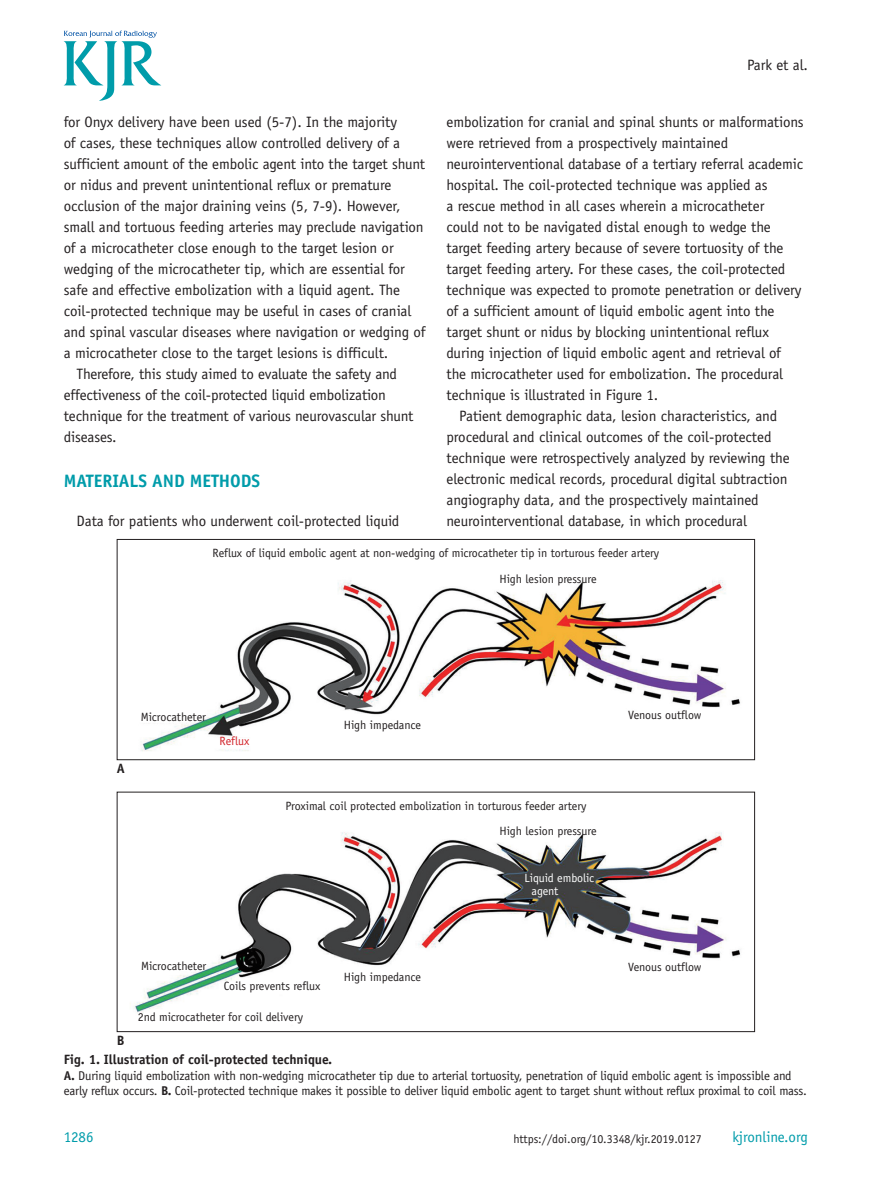
<style>
.page{position:relative;width:893px;height:1191px;background:#fff}
.page>*{position:absolute;margin:0;border:0;box-sizing:border-box;transform-origin:0 0}
.t1{font:700 18px "Officina Sans Std";letter-spacing:-.005em;color:#009caa}
.t2{font:15px "Officina Sans Std";letter-spacing:-.005em;color:#231f20}
.t3{font:15px "Officina Sans Std";letter-spacing:-.005em;color:#009caa}
.t4{font:700 13.5px/19.2px "Officina Sans Std";letter-spacing:-.005em;color:#231f20}
.t5{font:12.75px/15.3px "Officina Sans Std";letter-spacing:-.015em;color:#231f20}
.t6{font:12px "Officina Sans Std";letter-spacing:-.005em;color:#231f20}
.t7{font:12px/13.5px "Officina Sans Std";letter-spacing:-.005em;color:#fff}
.t8{font:12px "Officina Sans Std";letter-spacing:-.005em;color:#d1232a}
.s1{font-weight:700}
</style>
<div class="page">
<svg style="left:64px;top:31px;width:97px;height:70px"></svg>
<img style="left:130px;top:832px;width:611px;height:181px">
<img style="left:141px;top:580px;width:599px;height:171px">
<div style="left:117px;top:539px;width:638px;height:221px;border:1px solid #231f20"></div>
<p class="t2" style="left:64px;top:113px;width:335px">for Onyx delivery have been used (5-7). In the majority</p>
<p class="t2" style="left:64px;top:134px;width:338px">of cases, these techniques allow controlled delivery of a</p>
<p class="t2" style="left:64px;top:155px;width:363px">sufficient amount of the embolic agent into the target shunt</p>
<p class="t2" style="left:64px;top:176px;width:329px">or nidus and prevent unintentional reflux or premature</p>
<p class="t2" style="left:64px;top:197px;width:338px">occlusion of the major draining veins (5, 7-9). However,</p>
<p class="t2" style="left:64px;top:218px;width:361px">small and tortuous feeding arteries may preclude navigation</p>
<p class="t2" style="left:64px;top:239px;width:331px">of a microcatheter close enough to the target lesion or</p>
<p class="t2" style="left:64px;top:260px;width:343px">wedging of the microcatheter tip, which are essential for</p>
<p class="t2" style="left:64px;top:281px;width:338px">safe and effective embolization with a liquid agent. The</p>
<p class="t2" style="left:64px;top:302px;width:349px">coil-protected technique may be useful in cases of cranial</p>
<p class="t2" style="left:64px;top:323px;width:363px">and spinal vascular diseases where navigation or wedging of</p>
<p class="t2" style="left:64px;top:344px;width:326px">a microcatheter close to the target lesions is difficult.</p>
<p class="t2" style="left:77px;top:365px;width:322px">Therefore, this study aimed to evaluate the safety and</p>
<p class="t2" style="left:64px;top:386px;width:324px">effectiveness of the coil-protected liquid embolization</p>
<p class="t2" style="left:64px;top:407px;width:351px">technique for the treatment of various neurovascular shunt</p>
<p class="t2" style="left:64px;top:428px;width:54px">diseases.</p>
<p class="t1" style="left:64px;top:469px;width:198px">MATERIALS AND METHODS</p>
<p class="t2" style="left:77px;top:512px;width:324px">Data for patients who underwent coil-protected liquid</p>
<p class="t2" style="left:747px;top:56px;width:62px">Park et al.</p>
<p class="t2" style="left:446px;top:113px;width:359px">embolization for cranial and spinal shunts or malformations</p>
<p class="t2" style="left:446px;top:134px;width:283px">were retrieved from a prospectively maintained</p>
<p class="t2" style="left:446px;top:155px;width:358px">neurointerventional database of a tertiary referral academic</p>
<p class="t2" style="left:446px;top:176px;width:323px">hospital. The coil-protected technique was applied as</p>
<p class="t2" style="left:446px;top:197px;width:319px">a rescue method in all cases wherein a microcatheter</p>
<p class="t2" style="left:446px;top:218px;width:326px">could not to be navigated distal enough to wedge the</p>
<p class="t2" style="left:446px;top:239px;width:338px">target feeding artery because of severe tortuosity of the</p>
<p class="t2" style="left:446px;top:260px;width:340px">target feeding artery. For these cases, the coil-protected</p>
<p class="t2" style="left:446px;top:281px;width:357px">technique was expected to promote penetration or delivery</p>
<p class="t2" style="left:446px;top:302px;width:330px">of a sufficient amount of liquid embolic agent into the</p>
<p class="t2" style="left:446px;top:323px;width:324px">target shunt or nidus by blocking unintentional reflux</p>
<p class="t2" style="left:446px;top:344px;width:336px">during injection of liquid embolic agent and retrieval of</p>
<p class="t2" style="left:446px;top:365px;width:338px">the microcatheter used for embolization. The procedural</p>
<p class="t2" style="left:446px;top:386px;width:213px">technique is illustrated in Figure 1.</p>
<p class="t2" style="left:459px;top:407px;width:319px">Patient demographic data, lesion characteristics, and</p>
<p class="t2" style="left:446px;top:428px;width:327px">procedural and clinical outcomes of the coil-protected</p>
<p class="t2" style="left:446px;top:449px;width:345px">technique were retrospectively analyzed by reviewing the</p>
<p class="t2" style="left:446px;top:470px;width:343px">electronic medical records, procedural digital subtraction</p>
<p class="t2" style="left:446px;top:491px;width:314px">angiography data, and the prospectively maintained</p>
<p class="t2" style="left:446px;top:512px;width:302px">neurointerventional database, in which procedural</p>
<p class="t6" style="left:213px;top:546px;width:448px">Reflux of liquid embolic agent at non-wedging of microcatheter tip in torturous feeder artery</p>
<p class="t6" style="left:500px;top:571px;width:98px">High lesion pressure</p>
<p class="t4" style="left:117px;top:759px;width:10px">A</p>
<p class="t6" style="left:141px;top:710px;width:67px">Microcatheter</p>
<p class="t8" style="left:220px;top:734px;width:31px">Reflux</p>
<p class="t6" style="left:344px;top:718px;width:79px">High impedance</p>
<p class="t6" style="left:285px;top:798px;width:302px">Proximal coil protected embolization in torturous feeder artery</p>
<p class="t6" style="left:500px;top:824px;width:98px">High lesion pressure</p>
<p class="t7" style="left:531px;top:870px;width:64px;text-indent:-7px">Liquid embolic agent</p>
<p class="t6" style="left:141px;top:959px;width:67px">Microcatheter</p>
<p class="t6" style="left:224px;top:978px;width:98px">Coils prevents reflux</p>
<p class="t6" style="left:138px;top:1009px;width:167px">2nd microcatheter for coil delivery</p>
<p class="t6" style="left:344px;top:969px;width:79px">High impedance</p>
<p class="t6" style="left:628px;top:707px;width:75px">Venous outflow</p>
<p class="t6" style="left:628px;top:960px;width:75px">Venous outflow</p>
<p class="t4" style="left:64px;top:1030px;width:270px;text-indent:53px">B<br>Fig. 1. Illustration of coil-protected technique.</p>
<p class="t5" style="left:64px;top:1068px;width:745px"><span class="s1">A.</span> During liquid embolization with non-wedging microcatheter tip due to arterial tortuosity, penetration of liquid embolic agent is impossible and early reflux occurs. <span class="s1">B.</span> Coil-protected technique makes it possible to deliver liquid embolic agent to target shunt without reflux proximal to coil mass.</p>
<p class="t3" style="left:64px;top:1128px;width:31px">1286</p>
<p class="t6" style="left:513px;top:1132px;width:190px">https://doi.org/10.3348/kjr.2019.0127</p>
<p class="t3" style="left:732px;top:1128px;width:77px">kjronline.org</p>
</div>
